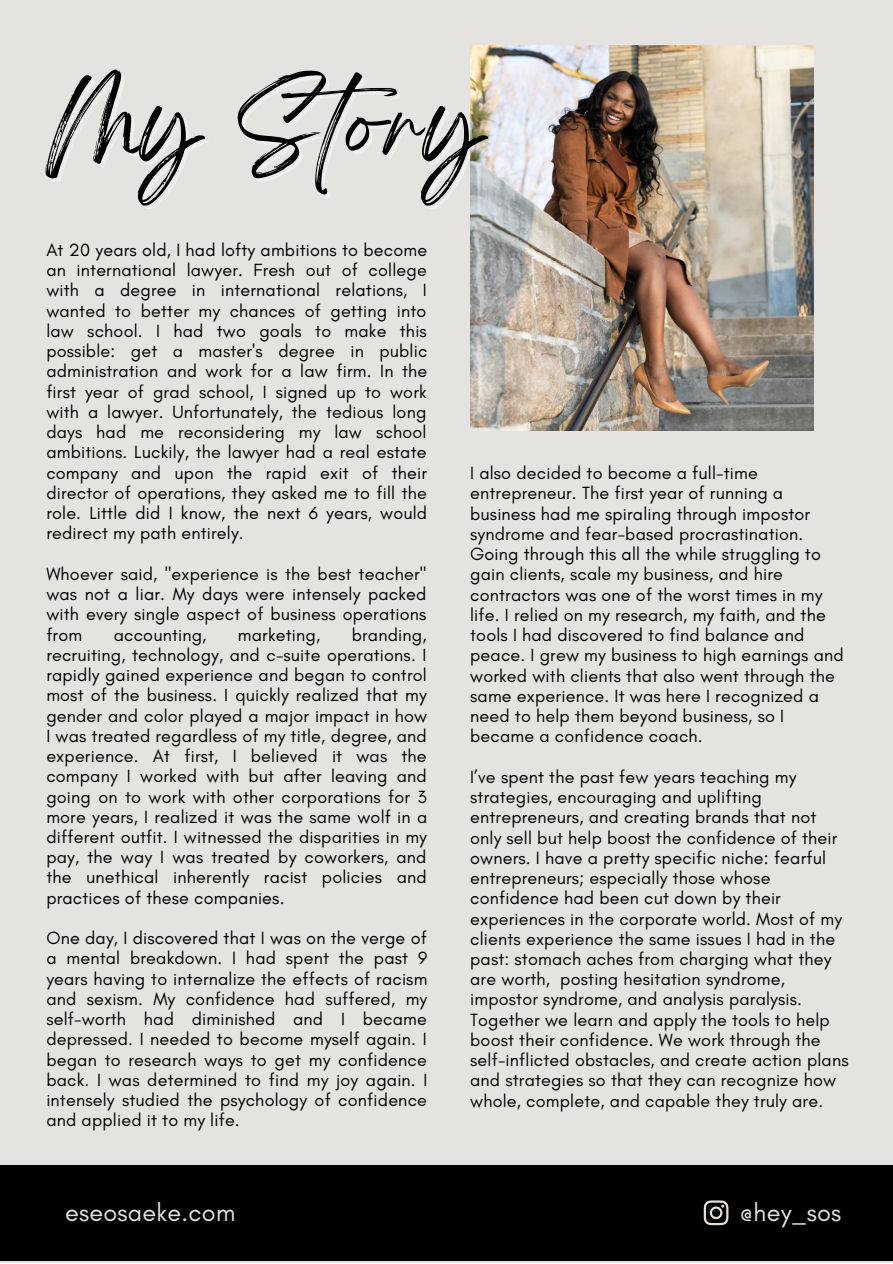
<style>
.page{position:relative;width:893px;height:1264px;background:#fff}
.page>*{position:absolute;margin:0;border:0;box-sizing:border-box;transform-origin:0 0}
.t1{font:82.5px "Breathing";letter-spacing:.025em;color:#000}
.t2{font:25.2px "Glacial Indifference";letter-spacing:.01em;color:#e5e3e0}
.t3{font:18px/20.2px "Glacial Indifference";letter-spacing:.01em;color:#000;text-align:justify}
</style>
<div class="page">
<div style="left:0;top:0;width:892px;height:1262px;background:#e5e3e0"></div>
<div style="left:0;top:1164px;width:892px;height:96px;background:#000"></div>
<svg style="left:703px;top:1200px;width:25px;height:25px"></svg>
<img style="left:470px;top:45px;width:343px;height:386px">
<h1 class="t1" style="left:46px;top:100px;width:438px">My Story</h1>
<p class="t3" style="left:46px;top:239px;width:382px">At 20 years old, I had lofty ambitions to become an international lawyer. Fresh out of college with a degree in international relations, I wanted to better my chances of getting into law school. I had two goals to make this possible: get a master's degree in public administration and work for a law firm. In the first year of grad school, I signed up to work with a lawyer. Unfortunately, the tedious long days had me reconsidering my law school ambitions. Luckily, the lawyer had a real estate company and upon the rapid exit of their director of operations, they asked me to fill the role. Little did I know, the next 6 years, would redirect my path entirely.</p>
<p class="t3" style="left:46px;top:563px;width:381px">Whoever said, "experience is the best teacher" was not a liar. My days were intensely packed with every single aspect of business operations from</p>
<p class="t3" style="left:470px;top:463px;width:375px;text-align:left">I also decided to become a full-time entrepreneur. The first year of running a business had me spiraling through impostor syndrome and fear-based procrastination.<br>Going through this all the while struggling to gain clients, scale my business, and hire contractors was one of the worst times in my life. I relied on my research, my faith, and the tools I had discovered to find balance and peace. I grew my business to high earnings and worked with clients that also went through the same experience. It was here I recognized a need to help them beyond business, so I became a confidence coach.</p>
<p class="t3" style="left:470px;top:766px;width:380px;text-align:left">I’ve spent the past few years teaching my strategies, encouraging and uplifting entrepreneurs, and creating brands that not only sell but help boost the confidence of their owners. I have a pretty specific niche: fearful entrepreneurs; especially those whose confidence had been cut down by their experiences in the corporate world. Most of my clients experience the same issues I had in the past: stomach aches from charging what they are worth, posting hesitation syndrome, impostor syndrome, and analysis paralysis.<br>Together we learn and apply the tools to help boost their confidence. We work through the self-inflicted obstacles, and create action plans and strategies so that they can recognize how whole, complete, and capable they truly are.</p>
<p class="t3" style="left:46px;top:624px;width:382px;text-indent:305px">branding, recruiting, technology, and c-suite operations. I rapidly gained experience and began to control most of the business. I quickly realized that my gender and color played a major impact in how I was treated regardless of my title, degree, and experience. At first, I believed it was the company I worked with but after leaving and going on to work with other corporations for 3 more years, I realized it was the same wolf in a different outfit. I witnessed the disparities in my pay, the way I was treated by coworkers, and the unethical inherently racist policies and practices of these companies.</p>
<p class="t3" style="left:46px;top:927px;width:382px">One day, I discovered that I was on the verge of a mental breakdown. I had spent the past 9 years having to internalize the effects of racism and sexism. My confidence had suffered, my self-worth had diminished and I became depressed. I needed to become myself again. I began to research ways to get my confidence back. I was determined to find my joy again. I intensely studied the psychology of confidence and applied it to my life.</p>
<p class="t3" style="left:114px;top:624px;width:94px">accounting,</p>
<p class="t3" style="left:238px;top:624px;width:84px">marketing,</p>
<h2 class="t2" style="left:65px;top:1197px;width:172px">eseosaeke.com</h2>
<h2 class="t2" style="left:739px;top:1197px;width:103px">@hey_sos</h2>
</div>
